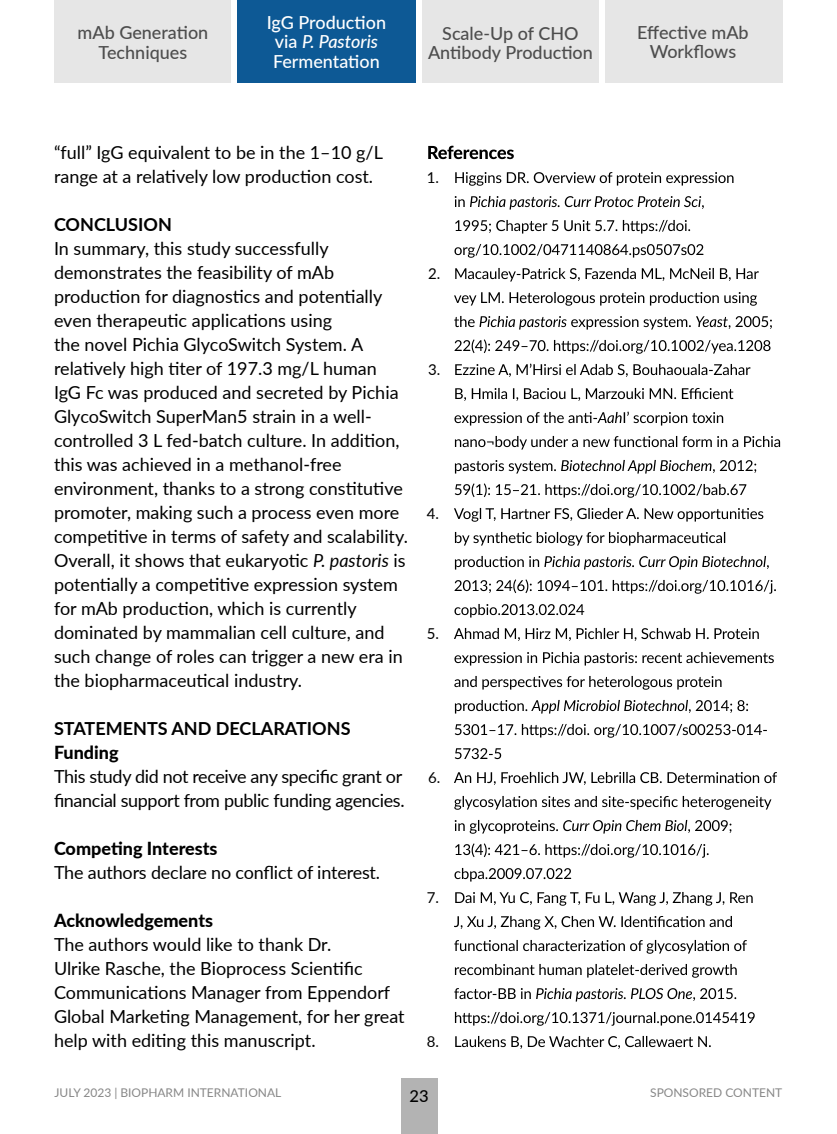
<style>
.page{position:relative;width:837px;height:1134px;background:#fff}
.page>*{position:absolute;margin:0;border:0;box-sizing:border-box;transform-origin:0 0}
.t1{font:18px/24px "Lato";color:#000}
.t2{font:18px/24px "Lato";letter-spacing:-.02em;color:#000}
.t3{font:500 18px/19.5px "Lato";color:#4d4d4d;text-align:center}
.t4{font:800 18px "Lato";color:#000}
.t5{font:500 18px/19.5px "Lato";color:#fff;text-align:center}
.t6{font:700 18px "Lato";color:#000}
.t7{font:500 16.5px "Lato";color:#000}
.t8{font:15px "Lato";color:#000}
.t9{font:12px "Lato";color:#878787}
.s1{font-style:italic}
</style>
<div class="page">
<div style="left:54px;top:0;width:729px;height:83px;background:#e6e6e6"></div>
<div style="left:237px;top:0;width:179px;height:83px;background:#0d5995"></div>
<div style="left:232px;top:0;width:5px;height:84px;background:#fff"></div>
<div style="left:599px;top:0;width:5px;height:84px;background:#fff"></div>
<div style="left:416px;top:0;width:5px;height:83px;background:#fff"></div>
<div style="left:401px;top:1078px;width:36px;height:56px;background:#b3b3b3"></div>
<svg style="left:455px;top:1036px;width:256px;height:13px"></svg>
<svg style="left:455px;top:1012px;width:300px;height:14px"></svg>
<svg style="left:454px;top:988px;width:282px;height:14px"></svg>
<svg style="left:455px;top:964px;width:282px;height:14px"></svg>
<svg style="left:454px;top:940px;width:293px;height:14px"></svg>
<svg style="left:454px;top:916px;width:278px;height:14px"></svg>
<svg style="left:455px;top:892px;width:298px;height:14px"></svg>
<svg style="left:454px;top:868px;width:117px;height:14px"></svg>
<svg style="left:455px;top:843px;width:254px;height:15px"></svg>
<svg style="left:455px;top:820px;width:276px;height:14px"></svg>
<svg style="left:454px;top:796px;width:317px;height:14px"></svg>
<svg style="left:454px;top:772px;width:323px;height:13px"></svg>
<svg style="left:455px;top:748px;width:46px;height:11px"></svg>
<svg style="left:455px;top:724px;width:312px;height:14px"></svg>
<svg style="left:455px;top:700px;width:293px;height:14px"></svg>
<svg style="left:454px;top:676px;width:268px;height:14px"></svg>
<svg style="left:454px;top:652px;width:320px;height:14px"></svg>
<svg style="left:454px;top:628px;width:305px;height:13px"></svg>
<svg style="left:454px;top:604px;width:130px;height:14px"></svg>
<svg style="left:455px;top:579px;width:321px;height:15px"></svg>
<svg style="left:455px;top:556px;width:314px;height:14px"></svg>
<svg style="left:455px;top:532px;width:270px;height:14px"></svg>
<svg style="left:454px;top:508px;width:309px;height:14px"></svg>
<svg style="left:455px;top:483px;width:291px;height:15px"></svg>
<svg style="left:455px;top:460px;width:301px;height:14px"></svg>
<svg style="left:455px;top:436px;width:325px;height:14px"></svg>
<svg style="left:454px;top:412px;width:269px;height:14px"></svg>
<svg style="left:455px;top:388px;width:278px;height:13px"></svg>
<svg style="left:455px;top:364px;width:295px;height:13px"></svg>
<svg style="left:455px;top:339px;width:316px;height:15px"></svg>
<svg style="left:454px;top:316px;width:318px;height:14px"></svg>
<svg style="left:454px;top:292px;width:303px;height:14px"></svg>
<svg style="left:455px;top:268px;width:304px;height:14px"></svg>
<svg style="left:455px;top:244px;width:248px;height:14px"></svg>
<svg style="left:455px;top:220px;width:235px;height:14px"></svg>
<svg style="left:455px;top:196px;width:249px;height:14px"></svg>
<svg style="left:455px;top:172px;width:279px;height:14px"></svg>
<svg style="left:428px;top:146px;width:86px;height:13px"></svg>
<p class="t3" style="left:78px;top:22px;width:132px">mAb Generation<br>Techniques</p>
<p class="t5" style="left:267px;top:12px;width:121px">IgG Production via <span class="s1">P. Pastoris<br></span>Fermentation</p>
<p class="t3" style="left:428px;top:23px;width:166px">Scale-Up of CHO<br>Antibody Production</p>
<p class="t3" style="left:637px;top:22px;width:113px">Effective mAb<br>Workflows</p>
<p class="t1" style="left:54px;top:140px;width:330px">“full” IgG equivalent to be in the 1–10 g/L range at a relatively low production cost.</p>
<p class="t6" style="left:54px;top:211px;width:119px">CONCLUSION</p>
<p class="t1" style="left:54px;top:236px;width:356px">In summary, this study successfully demonstrates the feasibility of mAb production for diagnostics and potentially even therapeutic applications using<br>the novel Pichia GlycoSwitch System. A relatively high titer of 197.3 mg/L human IgG Fc was produced and secreted by Pichia GlycoSwitch SuperMan5 strain in a well&shy;controlled 3 L fed-batch culture. In addition, this was achieved in a methanol-free environment, thanks to a strong constitutive promoter, making such a process even more competitive in terms of safety and scalability.<br>Overall, it shows that eukaryotic <span class="s1">P. pastoris</span> is potentially a competitive expression system for mAb production, which is currently dominated by mammalian cell culture, and such change of roles can trigger a new era in the biopharmaceutical industry.</p>
<p class="t6" style="left:54px;top:715px;width:298px">STATEMENTS AND DECLARATIONS</p>
<p class="t4" style="left:54px;top:739px;width:66px">Funding</p>
<p class="t2" style="left:54px;top:764px;width:352px">This study did not receive any specific grant or financial support from public funding agencies.</p>
<p class="t4" style="left:54px;top:835px;width:165px">Competing Interests</p>
<p class="t1" style="left:54px;top:860px;width:328px">The authors declare no conflict of interest.</p>
<p class="t4" style="left:54px;top:907px;width:161px">Acknowledgements</p>
<p class="t1" style="left:54px;top:932px;width:352px">The authors would like to thank Dr.<br>Ulrike Rasche, the Bioprocess Scientific Communications Manager from Eppendorf Global Marketing Management, for her great help with editing this manuscript.</p>
<p class="t8" style="left:427px;top:167px;width:14px">1.</p>
<p class="t8" style="left:428px;top:263px;width:14px">2.</p>
<p class="t8" style="left:428px;top:359px;width:14px">3.</p>
<p class="t8" style="left:427px;top:503px;width:14px">4.</p>
<p class="t8" style="left:427px;top:623px;width:14px">5.</p>
<p class="t8" style="left:428px;top:767px;width:14px">6.</p>
<p class="t8" style="left:427px;top:887px;width:14px">7.</p>
<p class="t8" style="left:427px;top:1031px;width:14px">8.</p>
<p class="t9" style="left:54px;top:1084px;width:228px">JULY 2023 | BIOPHARM INTERNATIONAL</p>
<p class="t7" style="left:410px;top:1084px;width:21px">23</p>
<p class="t9" style="left:650px;top:1084px;width:134px">SPONSORED CONTENT</p>
</div>
